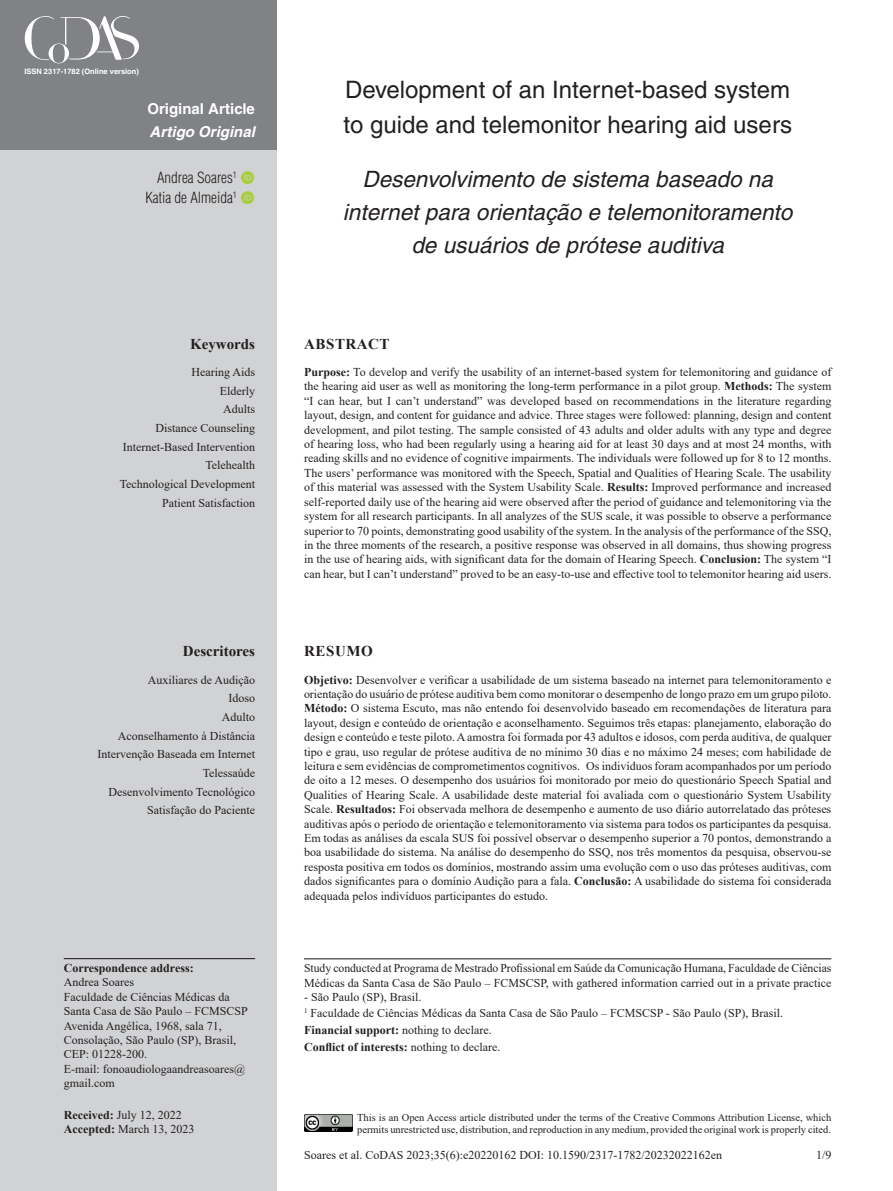
<style>
.page{position:relative;width:893px;height:1191px;background:#fff}
.page>*{position:absolute;margin:0;border:0;box-sizing:border-box;transform-origin:0 0}
.ArticleTitle{font:24px/34.5px "Helvetica";color:#231f20}
.ArticleTitle-Trans1{font:italic 22.5px/33px "Helvetica";color:#231f20;text-align:center}
.Authors{font:300 condensed 15px "Helvetica";color:#231f20}
.t1{font:700 15px "Helvetica";color:#fff}
.t2{font:italic 700 15px "Helvetica";color:#fff}
.KeywordsTitle-Trans1{font:700 15px "Times New Roman";color:#231f20}
.KeywordsTitle{font:700 15px "Times New Roman";color:#231f20}
.AbstractTitle{font:700 15px "Times New Roman";letter-spacing:.035em;color:#231f20}
.AbstractTitle-Trans1{font:700 15px "Times New Roman";letter-spacing:.035em;color:#231f20}
.Abstract-Trans1{font:12px/14.4px "Times New Roman";color:#231f20;text-align:justify}
.Abstract{font:12px/14.4px "Times New Roman";color:#231f20;text-align:justify}
.Correspondence{font:12px/14.4px "Times New Roman";color:#231f20}
.fnArticleOther{font:12px/14.4px "Times New Roman";color:#231f20}
.Keywords-Trans1{font:12px "Times New Roman";color:#231f20}
.Keywords{font:12px "Times New Roman";color:#231f20}
.Affiliations{font:12px "Times New Roman";color:#231f20}
.History{font:12px/14.4px "Times New Roman";color:#231f20}
.fnConflict{font:700 12px "Times New Roman";color:#231f20}
.fnSupported-by{font:700 12px "Times New Roman";color:#231f20}
.pubNameFooter{font:10.5px/12.6px "Times New Roman";color:#231f20}
.t3{font:700 7.5px "Helvetica";color:#fff}
.s1{font-weight:700}
.s2{font-weight:400}
</style>
<div class="page">
<div style="left:0;top:149px;width:276px;height:1042px;background:#d1d2d4"></div>
<div style="left:0;top:0;width:276px;height:149px;background:#808285"></div>
<img style="left:304px;top:1114px;width:48px;height:17px">
<svg style="left:24px;top:16px;width:115px;height:48px"></svg>
<hr style="left:64px;top:958px;width:191px;height:1px;background:#231f20">
<hr style="left:304px;top:958px;width:527px;height:1px;background:#231f20">
<p class="t3" style="left:24px;top:66px;width:116px">ISSN 2317-1782 (Online version)</p>
<p class="t1" style="left:147px;top:100px;width:109px">Original Article</p>
<p class="t2" style="left:150px;top:122px;width:107px">Artigo Original</p>
<p class="Authors" style="left:157px;top:168px;width:81px">Andrea Soares<sup>1</sup></p>
<p class="Authors" style="left:145px;top:188px;width:93px">Katia de Almeida<sup>1</sup></p>
<p class="KeywordsTitle" style="left:190px;top:333px;width:66px">Keywords</p>
<p class="Keywords" style="left:191px;top:363px;width:65px">Hearing Aids</p>
<p class="Keywords" style="left:220px;top:382px;width:37px">Elderly</p>
<p class="Keywords" style="left:223px;top:401px;width:34px">Adults</p>
<p class="Keywords" style="left:155px;top:419px;width:101px">Distance Counseling</p>
<p class="Keywords" style="left:123px;top:438px;width:134px">Internet-Based Intervention</p>
<p class="Keywords" style="left:205px;top:457px;width:51px">Telehealth</p>
<p class="Keywords" style="left:120px;top:475px;width:137px">Technological Development</p>
<p class="Keywords" style="left:162px;top:494px;width:94px">Patient Satisfaction</p>
<p class="KeywordsTitle-Trans1" style="left:183px;top:640px;width:74px">Descritores</p>
<p class="Keywords-Trans1" style="left:148px;top:671px;width:109px">Auxiliares de Audição</p>
<p class="Keywords-Trans1" style="left:228px;top:690px;width:28px">Idoso</p>
<p class="Keywords-Trans1" style="left:222px;top:708px;width:35px">Adulto</p>
<p class="Keywords-Trans1" style="left:118px;top:727px;width:139px">Aconselhamento à Distância</p>
<p class="Keywords-Trans1" style="left:98px;top:745px;width:159px">Intervenção Baseada em Internet</p>
<p class="Keywords-Trans1" style="left:203px;top:764px;width:54px">Telessaúde</p>
<p class="Keywords-Trans1" style="left:109px;top:783px;width:148px">Desenvolvimento Tecnológico</p>
<p class="Keywords-Trans1" style="left:147px;top:801px;width:109px">Satisfação do Paciente</p>
<p class="Correspondence" style="left:64px;top:960px;width:186px"><span class="s1">Correspondence address:<br></span>Andrea Soares<br>Faculdade de Ciências Médicas da<br>Santa Casa de São Paulo – FCMSCSP<br>Avenida Angélica, 1968, sala 71,<br>Consolação, São Paulo (SP), Brasil,<br>CEP: 01228-200.<br>E-mail: fonoaudiologaandreasoares@ gmail.com</p>
<p class="History" style="left:64px;top:1107px;width:132px"><span class="s1">Received:</span> July 12, 2022<br><span class="s1">Accepted:</span> March 13, 2023</p>
<p class="ArticleTitle" style="left:343px;top:72px;width:450px">Development of an Internet-based system to guide and telemonitor hearing aid users</p>
<p class="ArticleTitle-Trans1" style="left:343px;top:162px;width:451px">Desenvolvimento de sistema baseado na internet para orientação e telemonitoramento de usuários de prótese auditiva</p>
<p class="AbstractTitle" style="left:304px;top:333px;width:87px">ABSTRACT</p>
<p class="Abstract" style="left:304px;top:364px;width:529px"><span class="s1">Purpose:</span> To develop and verify the usability of an internet-based system for telemonitoring and guidance of the hearing aid user as well as monitoring the long-term performance in a pilot group. <span class="s1">Methods:</span> The system “I can hear, but I can’t understand” was developed based on recommendations in the literature regarding layout, design, and content for guidance and advice. Three stages were followed: planning, design and content development, and pilot testing. The sample consisted of 43 adults and older adults with any type and degree of hearing loss, who had been regularly using a hearing aid for at least 30 days and at most 24 months, with reading skills and no evidence of cognitive impairments. The individuals were followed up for 8 to 12 months.<br>The users’ performance was monitored with the Speech, Spatial and Qualities of Hearing Scale. The usability of this material was assessed with the System Usability Scale. <span class="s1">Results:</span> Improved performance and increased self-reported daily use of the hearing aid were observed after the period of guidance and telemonitoring via the system for all research participants. In all analyzes of the SUS scale, it was possible to observe a performance superior to 70 points, demonstrating good usability of the system. In the analysis of the performance of the SSQ, in the three moments of the research, a positive response was observed in all domains, thus showing progress in the use of hearing aids, with significant data for the domain of Hearing Speech. <span class="s1">Conclusion:</span> The system “I can hear, but I can’t understand” proved to be an easy-to-use and effective tool to telemonitor hearing aid users.</p>
<p class="AbstractTitle-Trans1" style="left:304px;top:640px;width:70px">RESUMO</p>
<p class="Abstract-Trans1" style="left:304px;top:672px;width:529px"><span class="s1">Objetivo:</span> Desenvolver e verificar a usabilidade de um sistema baseado na internet para telemonitoramento e orientação do usuário de prótese auditiva bem como monitorar o desempenho de longo prazo em um grupo piloto.<br><span class="s1">Método:</span> O sistema Escuto, mas não entendo foi desenvolvido baseado em recomendações de literatura para layout, design e conteúdo de orientação e aconselhamento. Seguimos três etapas: planejamento, elaboração do design e conteúdo e teste piloto. A amostra foi formada por 43 adultos e idosos, com perda auditiva, de qualquer tipo e grau, uso regular de prótese auditiva de no mínimo 30 dias e no máximo 24 meses; com habilidade de leitura e sem evidências de comprometimentos cognitivos. Os indivíduos foram acompanhados por um período de oito a 12 meses. O desempenho dos usuários foi monitorado por meio do questionário Speech Spatial and Qualities of Hearing Scale. A usabilidade deste material foi avaliada com o questionário System Usability Scale. <span class="s1">Resultados:</span> Foi observada melhora de desempenho e aumento de uso diário autorrelatado das próteses auditivas após o período de orientação e telemonitoramento via sistema para todos os participantes da pesquisa.<br>Em todas as análises da escala SUS foi possível observar o desempenho superior a 70 pontos, demonstrando a boa usabilidade do sistema. Na análise do desempenho do SSQ, nos três momentos da pesquisa, observou-se resposta positiva em todos os domínios, mostrando assim uma evolução com o uso das próteses auditivas, com dados significantes para o domínio Audição para a fala. <span class="s1">Conclusão:</span> A usabilidade do sistema foi considerada adequada pelos indivíduos participantes do estudo.</p>
<p class="fnArticleOther" style="left:304px;top:960px;width:529px">Study conducted at Programa de Mestrado Profissional em Saúde da Comunicação Humana, Faculdade de Ciências<br>Médicas da Santa Casa de São Paulo – FCMSCSP, with gathered information carried out in a private practice</p>
<p class="fnArticleOther" style="left:304px;top:989px;width:119px">- São Paulo (SP), Brasil.</p>
<p class="Affiliations" style="left:304px;top:1005px;width:481px"><sup>1</sup> Faculdade de Ciências Médicas da Santa Casa de São Paulo – FCMSCSP - São Paulo (SP), Brasil.</p>
<p class="fnSupported-by" style="left:304px;top:1021px;width:189px">Financial support: <span class="s2">nothing to declare.</span></p>
<p class="fnConflict" style="left:304px;top:1037px;width:198px">Conflict of interests: <span class="s2">nothing to declare.</span></p>
<p class="pubNameFooter" style="left:357px;top:1110px;width:476px">This is an Open Access article distributed under the terms of the Creative Commons Attribution License, which permits unrestricted use, distribution, and reproduction in any medium, provided the original work is properly cited.</p>
<p class="Abstract-Trans1" style="left:304px;top:1147px;width:419px">Soares et al. CoDAS 2023;35(6):e20220162 DOI: 10.1590/2317-1782/20232022162en</p>
<p class="Abstract-Trans1" style="left:816px;top:1147px;width:17px">1/9</p>
</div>
